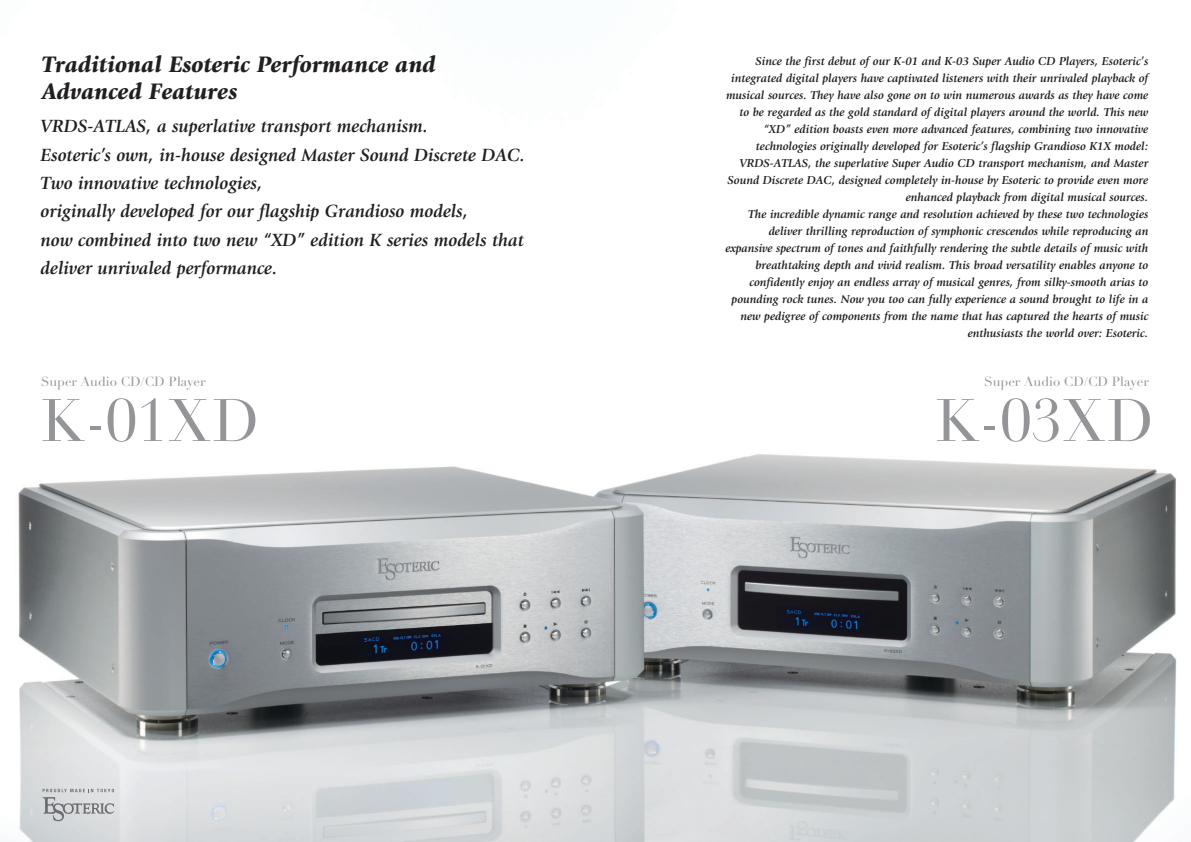
<style>
.page{position:relative;width:1191px;height:842px;background:#fff}
.page>*{position:absolute;margin:0;border:0;box-sizing:border-box;transform-origin:0 0}
.t1{font:58.8px "Didot LT Std";color:#939598}
.t2{font:italic 900 23.4px/26.9px "Giovanni";color:#231f20}
.t3{font:italic 700 18.4px/28.3px "Giovanni";color:#231f20}
.t4{font:13.1px "Didot LT Std";color:#939598}
.t5{font:italic 700 12px/17px "Giovanni";color:#231f20;text-align:right}
</style>
<div class="page">
<img style="left:18px;top:454px;width:1159px;height:388px">
<svg style="left:42px;top:789px;width:72px;height:32px;background:#c3c5c7"></svg>
<h2 class="t2" style="left:42px;top:51px;width:396px">Traditional Esoteric Performance and<br>Advanced Features</h2>
<p class="t3" style="left:41px;top:112px;width:486px">VRDS-ATLAS, a superlative transport mechanism.<br>Esoteric’s own, in-house designed Master Sound Discrete DAC.<br>Two innovative technologies,<br>originally developed for our flagship Grandioso models,<br>now combined into two new “XD” edition K series models that deliver unrivaled performance.</p>
<p class="t4" style="left:41px;top:374px;width:166px">Super Audio CD/CD Player</p>
<h1 class="t1" style="left:41px;top:386px;width:221px">K-01XD</h1>
<p class="t5" style="left:725px;top:53px;width:424px">Since the first debut of our K-01 and K-03 Super Audio CD Players, Esoteric’s integrated digital players have captivated listeners with their unrivaled playback of musical sources. They have also gone on to win numerous awards as they have come to be regarded as the gold standard of digital players around the world. This new “XD” edition boasts even more advanced features, combining two innovative technologies originally developed for Esoteric’s flagship Grandioso K1X model:<br>VRDS-ATLAS, the superlative Super Audio CD transport mechanism, and Master Sound Discrete DAC, designed completely in-house by Esoteric to provide even more enhanced playback from digital musical sources.<br>The incredible dynamic range and resolution achieved by these two technologies deliver thrilling reproduction of symphonic crescendos while reproducing an expansive spectrum of tones and faithfully rendering the subtle details of music with breathtaking depth and vivid realism. This broad versatility enables anyone to confidently enjoy an endless array of musical genres, from silky-smooth arias to pounding rock tunes. Now you too can fully experience a sound brought to life in a new pedigree of components from the name that has captured the hearts of music enthusiasts the world over: Esoteric.</p>
<p class="t4" style="left:984px;top:374px;width:166px">Super Audio CD/CD Player</p>
<h1 class="t1" style="left:935px;top:386px;width:221px">K-03XD</h1>
</div>
